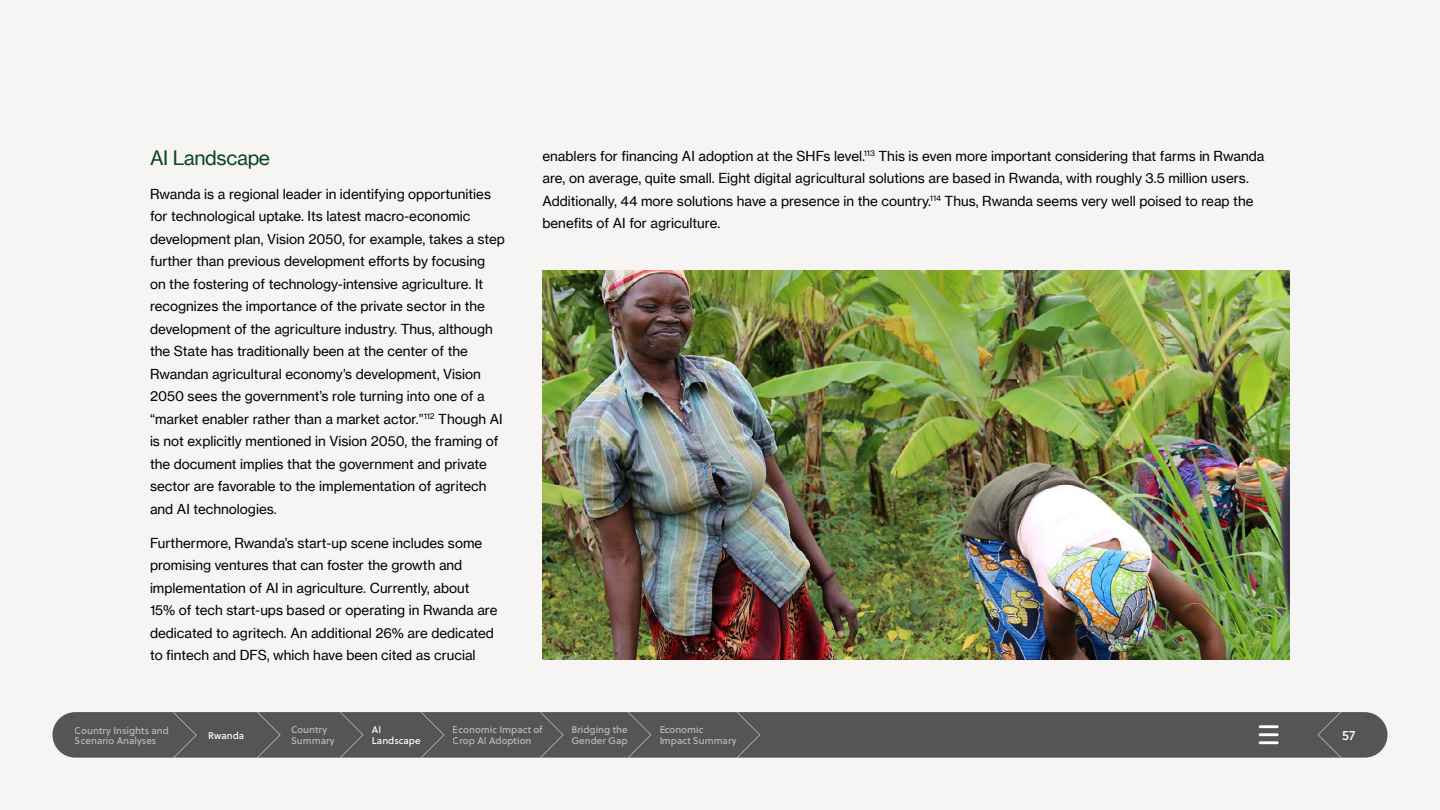
<style>
.page{position:relative;width:1440px;height:810px;background:#f7f5f4}
.page>*{position:absolute;margin:0;border:0;box-sizing:border-box;transform-origin:0 0}
._2nd_Head{font:19.5px "N Haas Grotesk TX Pro 55 Rg";letter-spacing:-.02em;color:#0a4524}
.Body_Copy{font:13.5px/22.5px "N Haas Grotesk TX Pro 55 Rg";color:#000}
.t1{font:13.5px "Soleil Bk";color:#fff}
.Navigation{font:9.75px/10.5px "Soleil Bk";color:#fff}
</style>
<div class="page">
<img style="left:543px;top:270px;width:747px;height:390px">
<div style="left:52px;top:712px;width:1336px;height:46px;background:#555;border-radius:23px"></div>
<svg style="left:257px;top:712px;width:24px;height:46px"></svg>
<svg style="left:340px;top:712px;width:24px;height:46px"></svg>
<svg style="left:421px;top:712px;width:23px;height:46px"></svg>
<svg style="left:540px;top:712px;width:24px;height:46px"></svg>
<svg style="left:628px;top:712px;width:23px;height:46px"></svg>
<svg style="left:173px;top:712px;width:24px;height:46px"></svg>
<svg style="left:737px;top:712px;width:23px;height:46px"></svg>
<svg style="left:1259px;top:725px;width:20px;height:19px"></svg>
<svg style="left:1318px;top:712px;width:23px;height:46px"></svg>
<p class="_2nd_Head" style="left:150px;top:146px;width:122px">AI Landscape</p>
<p class="Body_Copy" style="left:150px;top:183px;width:357px">Rwanda is a regional leader in identifying opportunities for technological uptake. Its latest macro-economic development plan, Vision 2050, for example, takes a step further than previous development efforts by focusing<br>on the fostering of technology-intensive agriculture. It recognizes the importance of the private sector in the development of the agriculture industry. Thus, although the State has traditionally been at the center of the Rwandan agricultural economy’s development, Vision 2050 sees the government’s role turning into one of a “market enabler rather than a market actor.”<sup>112</sup> Though AI is not explicitly mentioned in Vision 2050, the framing of the document implies that the government and private sector are favorable to the implementation of agritech and AI technologies.</p>
<p class="Body_Copy" style="left:150px;top:532px;width:349px">Furthermore, Rwanda’s start-up scene includes some promising ventures that can foster the growth and implementation of AI in agriculture. Currently, about 15% of tech start-ups based or operating in Rwanda are dedicated to agritech. An additional 26% are dedicated to fintech and DFS, which have been cited as crucial</p>
<p class="Body_Copy" style="left:542px;top:144px;width:723px">enablers for financing AI adoption at the SHFs level.<sup>113</sup> This is even more important considering that farms in Rwanda are, on average, quite small. Eight digital agricultural solutions are based in Rwanda, with roughly 3.5 million users.<br>Additionally, 44 more solutions have a presence in the country.<sup>114</sup> Thus, Rwanda seems very well poised to reap the benefits of AI for agriculture.</p>
<p class="Navigation" style="left:208px;top:729px;width:38px">Rwanda</p>
<p class="Navigation" style="left:291px;top:724px;width:45px">Country<br>Summary</p>
<p class="Navigation" style="left:372px;top:724px;width:50px">AI<br>Landscape</p>
<p class="Navigation" style="left:453px;top:724px;width:91px">Economic Impact of<br>Crop AI Adoption</p>
<p class="Navigation" style="left:571px;top:724px;width:58px">Bridging the<br>Gender Gap</p>
<p class="Navigation" style="left:75px;top:724px;width:96px">Country Insights and<br>Scenario Analyses</p>
<p class="Navigation" style="left:659px;top:724px;width:79px">Economic<br>Impact Summary</p>
<p class="t1" style="left:1342px;top:725px;width:15px">57</p>
</div>
